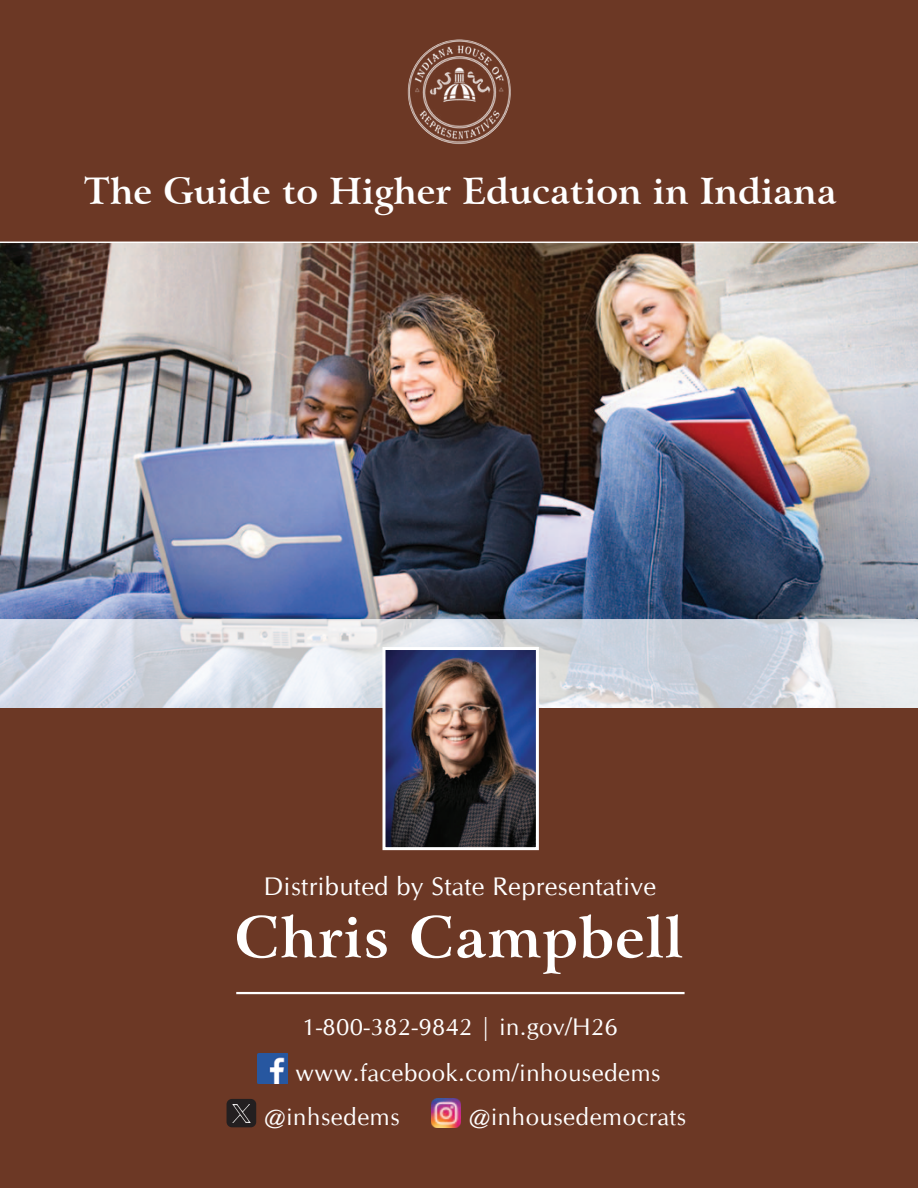
<style>
.page{position:relative;width:918px;height:1188px;background:#fff}
.page>*{position:absolute;margin:0;border:0;box-sizing:border-box;transform-origin:0 0}
.t1{font:700 57px "Arrus BT";letter-spacing:.015em;color:#fff}
.t2{font:700 36px "Arrus BT";color:#fff}
.t3{font:25.5px "CG Omega";letter-spacing:.015em;color:#fff}
.t4{font:24px "CG Omega";letter-spacing:.025em;color:#fff}
</style>
<div class="page">
<div style="left:0;top:0;width:918px;height:660px;background:#6c3825"></div>
<img style="left:0;top:242px;width:918px;height:377px">
<div style="left:0;top:619px;width:918px;height:90px;background:#fff;opacity:.75"></div>
<div style="left:0;top:709px;width:918px;height:479px;background:#6c3825"></div>
<img style="left:408px;top:39px;width:103px;height:105px;border-radius:50%">
<img style="left:386px;top:651px;width:149px;height:195px">
<div style="left:382px;top:647px;width:157px;height:203px;border:3px solid #fff"></div>
<hr style="left:236px;top:992px;width:449px;height:2px;background:#fff">
<div style="left:227px;top:1099px;width:29px;height:28px;background:#231f20;border-radius:5px"></div>
<img style="left:232px;top:1104px;width:18px;height:19px">
<img style="left:258px;top:1054px;width:30px;height:29px">
<img style="left:432px;top:1099px;width:29px;height:28px">
<p class="t2" style="left:84px;top:169px;width:754px">The Guide to Higher Education in Indiana</p>
<p class="t3" style="left:264px;top:871px;width:394px">Distributed by State Representative</p>
<p class="t1" style="left:235px;top:902px;width:450px">Chris Campbell</p>
<p class="t4" style="left:302px;top:1012px;width:317px">1-800-382-9842 | in.gov/H26</p>
<p class="t4" style="left:295px;top:1058px;width:367px">www.facebook.com/inhousedems</p>
<p class="t4" style="left:264px;top:1102px;width:137px">@inhsedems</p>
<p class="t4" style="left:469px;top:1102px;width:219px">@inhousedemocrats</p>
</div>
